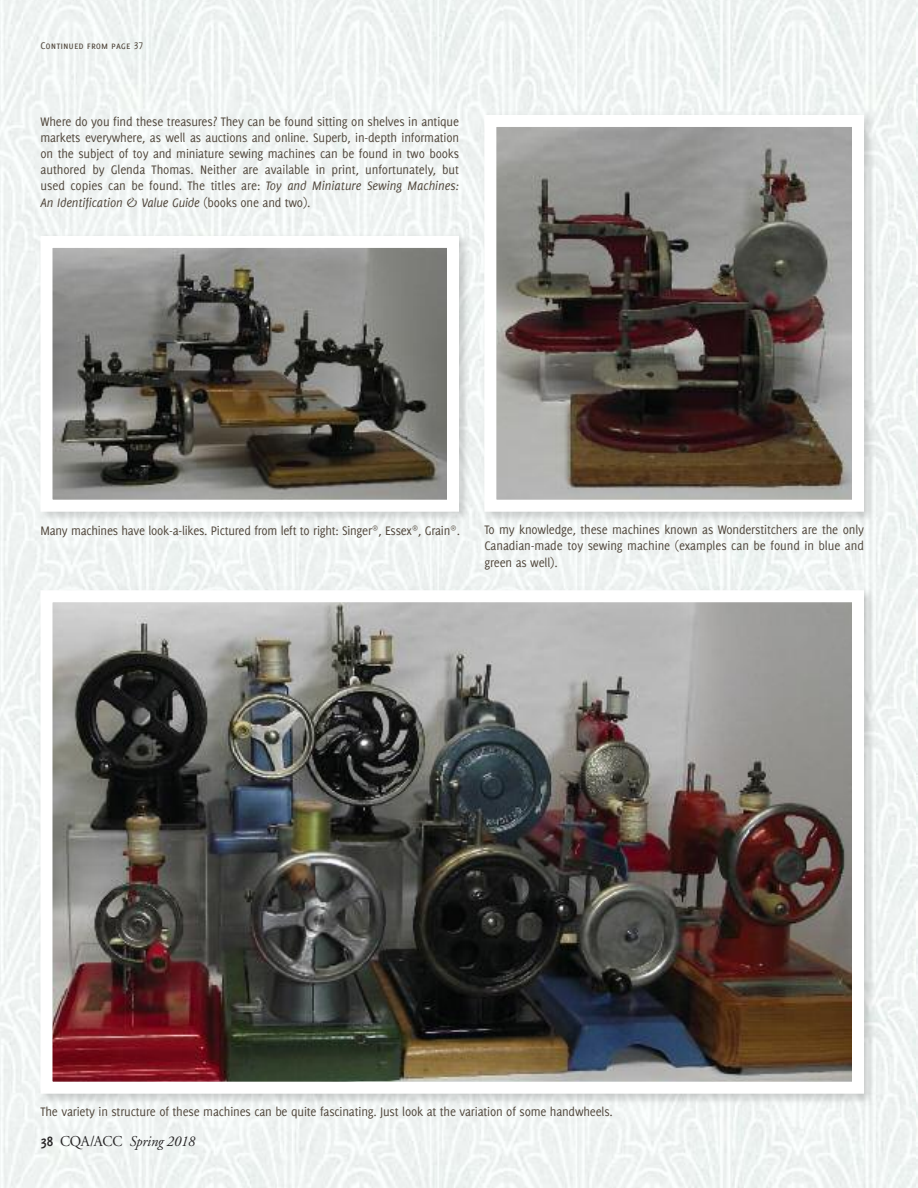
<style>
.page{position:relative;width:918px;height:1188px;background:#fff}
.page>*{position:absolute;margin:0;border:0;box-sizing:border-box;transform-origin:0 0}
.t1{font:italic 15px "Adobe Garamond";letter-spacing:-.01em;color:#272526;scale:.96 1}
.t2{font:13.5px/16.2px "Delicious";letter-spacing:-.015em;color:#50463b;text-align:justify;scale:.95 1}
.t3{font:10.5px "Delicious Small Caps";letter-spacing:-.005em;color:#50463b}
.s1{font-style:italic}
.s2{font-family:"Delicious";font-weight:700;font-style:normal}
.s3{font-style:normal}
</style>
<div class="page">
<img style="left:479px;top:109px;width:400px;height:418px">
<img style="left:497px;top:128px;width:354px;height:371px">
<img style="left:35px;top:584px;width:844px;height:525px">
<img style="left:53px;top:603px;width:798px;height:478px">
<div style="left:40px;top:590px;width:824px;height:504px;border:12px solid #fff"></div>
<img style="left:35px;top:230px;width:439px;height:297px">
<img style="left:53px;top:249px;width:393px;height:250px">
<div style="left:40px;top:236px;width:419px;height:276px;border:12px solid #fff"></div>
<p class="t3" style="left:40px;top:39px;width:104px">Continued from page 37</p>
<p class="t2" style="left:41px;top:114px;width:442px">Where do you find these treasures? They can be found sitting on shelves in antique markets everywhere, as well as auctions and online. Superb, in-depth information on the subject of toy and miniature sewing machines can be found in two books authored by Glenda Thomas. Neither are available in print, unfortunately, but used copies can be found. The titles are: <span class="s1">Toy and Miniature Sewing Machines:<br>An Identification &amp; Value Guide</span> (books one and two).</p>
<p class="t2" style="left:41px;top:523px;width:443px">Many machines have look-a-likes. Pictured from left to right: Singer<sup>®</sup>, Essex<sup>®</sup>, Grain<sup>®</sup>.</p>
<p class="t2" style="left:484px;top:523px;width:401px">To my knowledge, these machines known as Wonderstitchers are the only Canadian-made toy sewing machine (examples can be found in blue and green as well).</p>
<p class="t2" style="left:40px;top:1105px;width:604px">The variety in structure of these machines can be quite fascinating. Just look at the variation of some handwheels.</p>
<p class="t1" style="left:40px;top:1135px;width:162px"><span class="s2">38</span> <span class="s3">CQA/ACC</span> Spring 2018</p>
</div>
